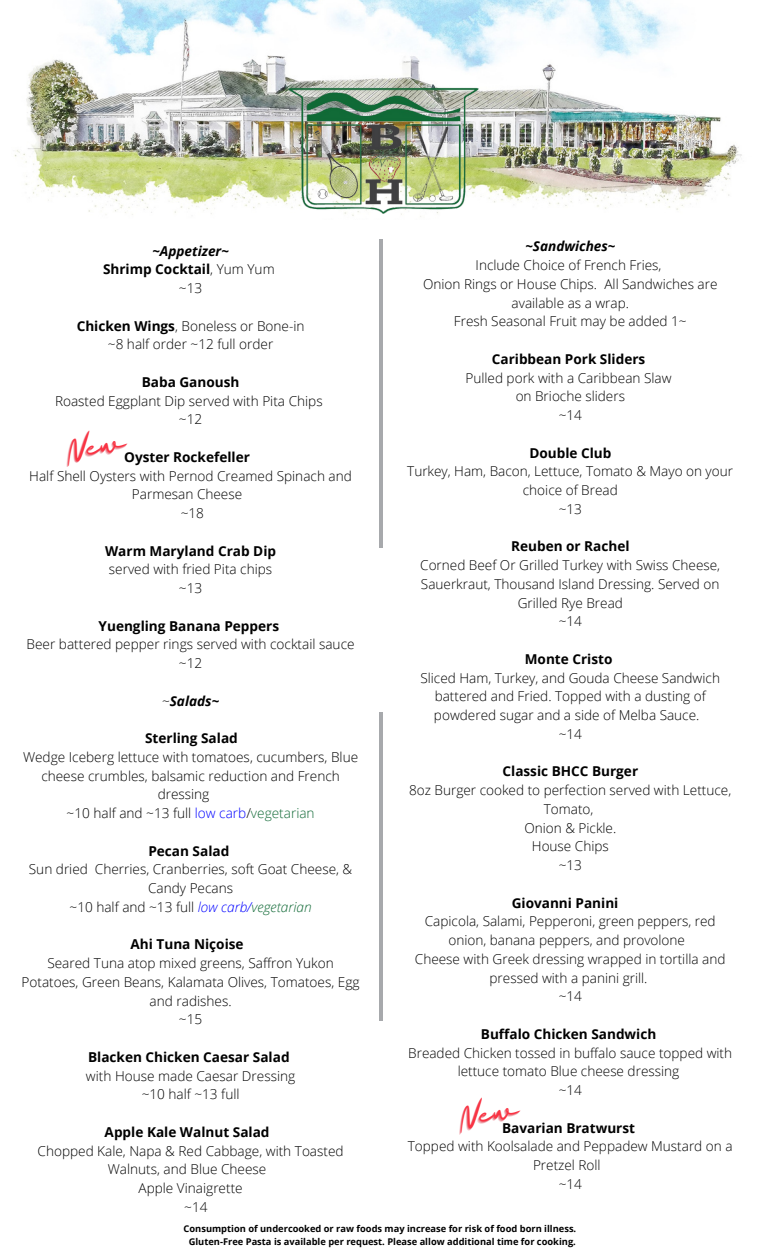
<style>
.page{position:relative;width:765px;height:1260px;background:#fff}
.page>*{position:absolute;margin:0;border:0;box-sizing:border-box;transform-origin:0 0}
.t1{font:300 13.62px/18.8px "Open Sans";color:#000;text-align:center}
.t2{font:700 13.62px/18.8px "Open Sans";color:#000;text-align:center}
.t3{font:italic 700 13.62px "Open Sans";color:#000}
.t4{font:700 9.38px/12.4px "Open Sans";color:#000;text-align:center}
.s1{font-style:italic}
.s2{font-weight:300}
.s3{font-weight:700}
.s4{font-weight:300;font-style:normal}
.s5{color:#00f}
.s6{color:#126a37}
.s7{font-style:italic;color:#00f}
.s8{font-style:italic;color:#126a37}
</style>
<div class="page">
<hr style="left:379px;top:239px;width:4px;height:309px;background:#a7a9ac">
<hr style="left:379px;top:712px;width:4px;height:309px;background:#a7a9ac">
<img style="left:14px;top:0;width:728px;height:215px">
<img style="left:282px;top:82px;width:201px;height:135px">
<p class="t3" style="left:525px;top:237px;width:92px">~Sandwiches~</p>
<p class="t1" style="left:423px;top:255px;width:296px">Include Choice of French Fries,<br>Onion Rings or House Chips. All Sandwiches are available as a wrap.<br>Fresh Seasonal Fruit may be added 1~</p>
<p class="t2" style="left:492px;top:349px;width:155px">Caribbean Pork Sliders</p>
<p class="t1" style="left:466px;top:368px;width:208px">Pulled pork with a Caribbean Slaw on Brioche sliders<br>~14</p>
<p class="t2" style="left:529px;top:443px;width:84px">Double Club</p>
<p class="t1" style="left:407px;top:462px;width:327px">Turkey, Ham, Bacon, Lettuce, Tomato &amp; Mayo on your choice of Bread<br>~13</p>
<p class="t2" style="left:511px;top:537px;width:120px">Reuben or Rachel</p>
<p class="t1" style="left:420px;top:555px;width:301px">Corned Beef Or Grilled Turkey with Swiss Cheese,<br>Sauerkraut, Thousand Island Dressing. Served on<br>Grilled Rye Bread<br>~14</p>
<p class="t2" style="left:525px;top:649px;width:89px">Monte Cristo</p>
<p class="t1" style="left:420px;top:668px;width:301px">Sliced Ham, Turkey, and Gouda Cheese Sandwich battered and Fried. Topped with a dusting of powdered sugar and a side of Melba Sauce.<br>~14</p>
<p class="t2" style="left:503px;top:762px;width:137px">Classic BHCC Burger</p>
<p class="t1" style="left:409px;top:780px;width:324px">8oz Burger cooked to perfection served with Lettuce,<br>Tomato,<br>Onion &amp; Pickle.<br>House Chips<br>~13</p>
<p class="t2" style="left:512px;top:893px;width:108px">Giovanni Panini</p>
<p class="t1" style="left:415px;top:912px;width:312px">Capicola, Salami, Pepperoni, green peppers, red onion, banana peppers, and provolone<br>Cheese with Greek dressing wrapped in tortilla and pressed with a panini grill.<br>~14</p>
<p class="t2" style="left:481px;top:1024px;width:177px">Buffalo Chicken Sandwich</p>
<p class="t1" style="left:408px;top:1043px;width:325px">Breaded Chicken tossed in buffalo sauce topped with lettuce tomato Blue cheese dressing<br>~14</p>
<p class="t2" style="left:502px;top:1118px;width:135px">Bavarian Bratwurst</p>
<p class="t1" style="left:408px;top:1137px;width:326px">Topped with Koolsalade and Peppadew Mustard on a<br>Pretzel Roll<br>~14</p>
<p class="t4" style="left:184px;top:1222px;width:394px">Consumption of undercooked or raw foods may increase for risk of food born illness.<br>Gluten-Free Pasta is available per request. Please allow additional time for cooking.</p>
<p class="t2" style="left:103px;top:241px;width:173px"><span class="s1">~Appetizer~<br></span>Shrimp Cocktail<span class="s2">, Yum Yum ~13</span></p>
<p class="t1" style="left:77px;top:316px;width:229px"><span class="s3">Chicken Wings</span>, Boneless or Bone-in ~8 half order ~12 full order</p>
<p class="t2" style="left:142px;top:372px;width:99px">Baba Ganoush</p>
<p class="t1" style="left:55px;top:391px;width:269px">Roasted Eggplant Dip served with Pita Chips ~12</p>
<p class="t2" style="left:124px;top:447px;width:127px">Oyster Rockefeller</p>
<p class="t1" style="left:29px;top:466px;width:324px">Half Shell Oysters with Pernod Creamed Spinach and<br>Parmesan Cheese<br>~18</p>
<p class="t2" style="left:105px;top:541px;width:172px">Warm Maryland Crab Dip</p>
<p class="t1" style="left:109px;top:560px;width:165px">served with fried Pita chips ~13</p>
<p class="t2" style="left:99px;top:616px;width:182px">Yuengling Banana Peppers</p>
<p class="t1" style="left:27px;top:635px;width:329px">Beer battered pepper rings served with cocktail sauce ~12</p>
<p class="t3" style="left:162px;top:691px;width:59px"><span class="s4">~</span>Salads~</p>
<p class="t2" style="left:145px;top:728px;width:94px">Sterling Salad</p>
<p class="t1" style="left:23px;top:747px;width:337px">Wedge Iceberg lettuce with tomatoes, cucumbers, Blue</p>
<p class="t1" style="left:41px;top:766px;width:300px">cheese crumbles, balsamic reduction and French</p>
<p class="t1" style="left:158px;top:785px;width:53px">dressing</p>
<p class="t1" style="left:67px;top:803px;width:250px">~10 half and ~13 full <span class="s5">low carb</span>/<span class="s6">vegetarian</span></p>
<p class="t2" style="left:148px;top:841px;width:82px">Pecan Salad</p>
<p class="t1" style="left:29px;top:860px;width:325px">Sun dried Cherries, Cranberries, soft Goat Cheese, &amp;<br>Candy Pecans<br>~10 half and ~13 full <span class="s7">low carb/</span><span class="s8">vegetarian</span></p>
<p class="t2" style="left:131px;top:935px;width:115px">Ahi Tuna Niçoise</p>
<p class="t1" style="left:22px;top:953px;width:340px">Seared Tuna atop mixed greens, Saffron Yukon<br>Potatoes, Green Beans, Kalamata Olives, Tomatoes, Egg and radishes.<br>~15</p>
<p class="t2" style="left:88px;top:1047px;width:203px">Blacken Chicken Caesar Salad</p>
<p class="t1" style="left:86px;top:1066px;width:211px">with House made Caesar Dressing ~10 half ~13 full</p>
<p class="t2" style="left:105px;top:1122px;width:166px">Apple Kale Walnut Salad</p>
<p class="t1" style="left:38px;top:1141px;width:308px">Chopped Kale, Napa &amp; Red Cabbage, with Toasted</p>
<p class="t1" style="left:108px;top:1160px;width:160px">Walnuts, and Blue Cheese</p>
<p class="t1" style="left:139px;top:1178px;width:106px">Apple Vinaigrette</p>
<p class="t1" style="left:184px;top:1197px;width:25px">~14</p>
</div>
